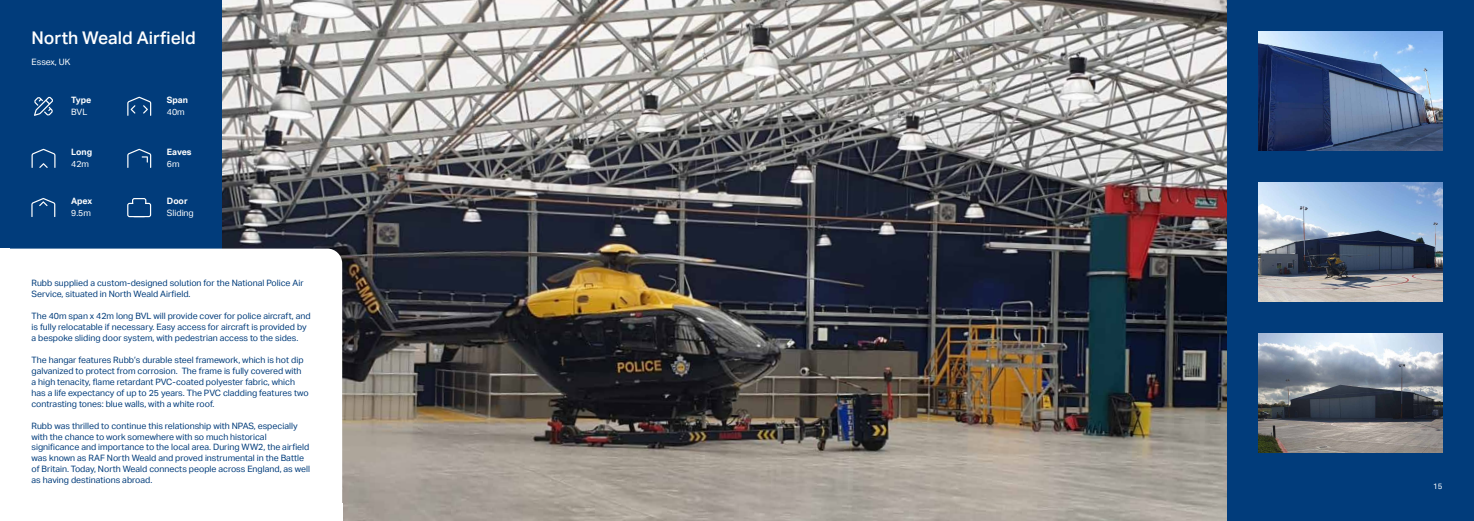
<style>
.page{position:relative;width:1474px;height:521px;background:#fff}
.page>*{position:absolute;margin:0;border:0;box-sizing:border-box;transform-origin:0 0}
.t1{font:500 17.5px "Aktiv Grotesk";color:#fff}
.t2{font:8.75px/10.9px "Aktiv Grotesk";color:#013c7b}
.t3{font:8.75px "Aktiv Grotesk";color:#fff}
.t4{font:700 8.75px "Aktiv Grotesk";color:#fff}
.t5{font:7.88px "Aktiv Grotesk";color:#fff}
</style>
<div class="page">
<div style="left:1226px;top:0;width:247px;height:521px;background:#013c7b"></div>
<img style="left:1258px;top:32px;width:184px;height:119px">
<img style="left:1258px;top:333px;width:184px;height:119px">
<img style="left:1258px;top:182px;width:184px;height:120px">
<div style="left:0;top:0;width:223px;height:521px;background:#013c7b"></div>
<svg style="left:34px;top:97px;width:19px;height:19px"></svg>
<svg style="left:127px;top:97px;width:24px;height:19px"></svg>
<svg style="left:32px;top:149px;width:23px;height:19px"></svg>
<svg style="left:127px;top:149px;width:24px;height:19px"></svg>
<svg style="left:31px;top:198px;width:24px;height:19px"></svg>
<svg style="left:127px;top:198px;width:24px;height:19px"></svg>
<img style="left:223px;top:0;width:1003px;height:521px">
<div style="left:10px;top:249px;width:332px;height:272px;background:#fff"></div>
<div style="left:0;top:249px;width:10px;height:272px;background:#fff"></div>
<div style="left:323px;top:504px;width:19px;height:17px;background:#fff"></div>
<h1 class="t1" style="left:32px;top:28px;width:166px">North Weald Airfield</h1>
<p class="t3" style="left:32px;top:57px;width:41px">Essex, UK</p>
<p class="t4" style="left:71px;top:95px;width:22px">Type</p>
<p class="t3" style="left:71px;top:107px;width:18px">BVL</p>
<p class="t4" style="left:167px;top:95px;width:23px">Span</p>
<p class="t3" style="left:167px;top:107px;width:19px">40m</p>
<p class="t4" style="left:71px;top:147px;width:23px">Long</p>
<p class="t3" style="left:71px;top:159px;width:19px">42m</p>
<p class="t4" style="left:71px;top:196px;width:23px">Apex</p>
<p class="t3" style="left:71px;top:208px;width:21px">9.5m</p>
<p class="t4" style="left:167px;top:147px;width:26px">Eaves</p>
<p class="t3" style="left:167px;top:159px;width:14px">6m</p>
<p class="t4" style="left:167px;top:196px;width:22px">Door</p>
<p class="t3" style="left:167px;top:208px;width:28px">Sliding</p>
<p class="t2" style="left:32px;top:278px;width:273px">Rubb supplied a custom-designed solution for the National Police Air<br>Service, situated in North Weald Airfield.</p>
<p class="t2" style="left:32px;top:311px;width:281px">The 40m span x 42m long BVL will provide cover for police aircraft, and is fully relocatable if necessary. Easy access for aircraft is provided by a bespoke sliding door system, with pedestrian access to the sides.</p>
<p class="t2" style="left:32px;top:354px;width:279px">The hangar features Rubb’s durable steel framework, which is hot dip galvanized to protect from corrosion. The frame is fully covered with<br>a high tenacity, flame retardant PVC-coated polyester fabric, which has a life expectancy of up to 25 years. The PVC cladding features two contrasting tones: blue walls, with a white roof.</p>
<p class="t2" style="left:32px;top:420px;width:280px">Rubb was thrilled to continue this relationship with NPAS, especially with the chance to work somewhere with so much historical significance and importance to the local area. During WW2, the airfield was known as RAF North Weald and proved instrumental in the Battle of Britain. Today, North Weald connects people across England, as well as having destinations abroad.</p>
<p class="t5" style="left:1433px;top:482px;width:11px">15</p>
</div>
